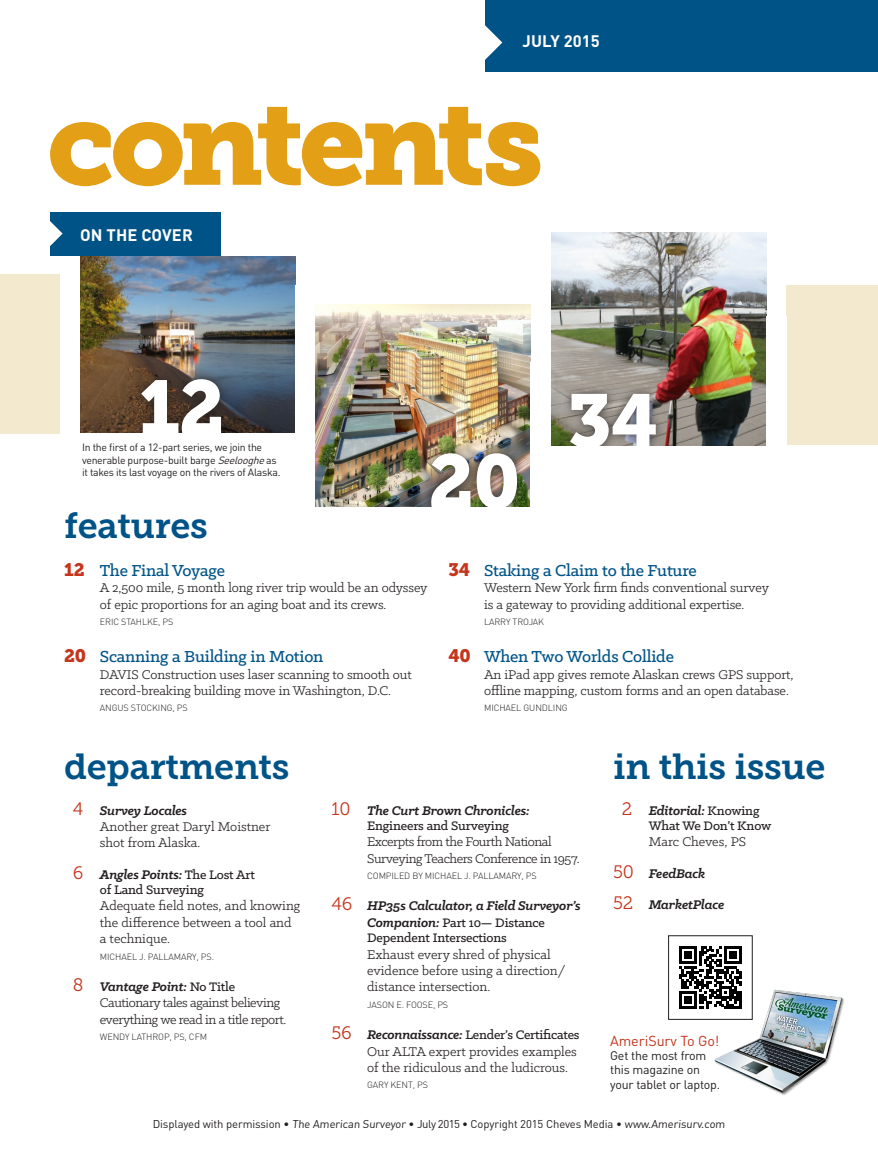
<style>
.page{position:relative;width:878px;height:1161px;background:#fff}
.page>*{position:absolute;margin:0;border:0;box-sizing:border-box;transform-origin:0 0}
.t1{font:119.1px "Museo Slab 900";letter-spacing:-.045em;color:#e39f15}
.t2{font:75px "Museo Slab 900";color:#fff}
.t3{font:36px "Museo Slab 700";letter-spacing:-.01em;color:#005387}
.t4{font:500 18px "Klinic Slab";letter-spacing:-.01em;color:#005387}
.t5{font:700 16.5px "DINOT";letter-spacing:.01em;color:#fff}
.t6{font:14.25px/16.4px "Klinic Slab";letter-spacing:-.005em;color:#231f20}
.t7{font:14.25px/16.4px "Klinic Slab";letter-spacing:-.03em;color:#231f20}
.t8{font:italic 700 14.25px "Klinic Slab";letter-spacing:-.01em;color:#231f20}
.t9{font:14.25px "DINOT";letter-spacing:-.005em;color:#c5351c}
.t10{font:500 13.95px/15.5px "Klinic Slab";letter-spacing:-.01em;color:#231f20}
.t11{font:12.3px/14.2px "DINOT";letter-spacing:-.015em;color:#231f20}
.t12{font:11.25px "DINOT";letter-spacing:-.01em;color:#231f20}
.t13{font:10.5px/12.6px "DINOT";letter-spacing:-.025em;color:#231f20}
.t14{font:300 9px "DINOT";letter-spacing:-.01em;color:#231f20}
.s1{font-style:italic}
.s2{font-family:"Museo Slab 900";font-weight:400;color:#c5351c}
.s3{font-family:"Museo Slab 300";font-weight:400;font-style:normal;font-size:18px;color:#c5351c}
.s4{font-weight:500;font-style:normal;font-size:13.95px}
.s5{font-weight:700;font-style:italic;font-size:14.25px}
.s6{font-family:"Museo Slab 300";font-weight:400;font-size:18px;color:#c5351c}
.s7{font-family:"Museo Slab 300";font-size:18px;color:#c5351c}
.s8{font-weight:700;font-style:italic}
.s9{font-weight:500;font-size:13.95px}
</style>
<div class="page">
<div style="left:485px;top:0;width:393px;height:71px;background:#005387"></div>
<div style="left:50px;top:213px;width:171px;height:43px;background:#005387"></div>
<div style="left:786px;top:285px;width:92px;height:160px;background:#f3e9ce"></div>
<div style="left:0;top:274px;width:60px;height:159px;background:#f3e9ce"></div>
<svg style="left:485px;top:25px;width:17px;height:35px"></svg>
<svg style="left:50px;top:221px;width:13px;height:25px"></svg>
<img style="left:80px;top:256px;width:215px;height:177px">
<img style="left:315px;top:304px;width:215px;height:203px">
<img style="left:551px;top:232px;width:215px;height:214px">
<div style="left:132px;top:370px;width:99px;height:73px;background:#231f20;opacity:.75"></div>
<div style="left:422px;top:444px;width:104px;height:74px;background:#231f20;opacity:.75"></div>
<div style="left:561px;top:384px;width:104px;height:73px;background:#231f20;opacity:.75"></div>
<div style="left:318px;top:507px;width:250px;height:29px;background:#fff"></div>
<div style="left:551px;top:446px;width:228px;height:29px;background:#fff"></div>
<div style="left:70px;top:433px;width:228px;height:29px;background:#fff"></div>
<img style="left:714px;top:986px;width:130px;height:109px">
<div style="left:668px;top:936px;width:84px;height:83px;background:#fff"></div>
<svg style="left:679px;top:946px;width:62px;height:63px"></svg>
<div style="left:668px;top:935px;width:84px;height:85px;border:1px solid #231f20"></div>
<p class="t5" style="left:522px;top:30px;width:79px">JULY 2015</p>
<h1 class="t1" style="left:47px;top:74px;width:498px">contents</h1>
<p class="t5" style="left:80px;top:224px;width:114px">ON THE COVER</p>
<h2 class="t2" style="left:139px;top:364px;width:87px">12</h2>
<p class="t13" style="left:82px;top:441px;width:200px">In the first of a 12-part series, we join the venerable purpose-built barge <span class="s1">Seelooghe</span>as it takes its last voyage on the rivers of Alaska.</p>
<h2 class="t2" style="left:428px;top:438px;width:93px">20</h2>
<h2 class="t2" style="left:567px;top:378px;width:92px">34</h2>
<h3 class="t3" style="left:64px;top:506px;width:145px">features</h3>
<p class="t4" style="left:64px;top:559px;width:162px"><span class="s2">12</span> The Final Voyage</p>
<p class="t6" style="left:100px;top:579px;width:329px">A 2,500 mile, 5 month long river trip would be an odyssey of epic proportions for an aging boat and its crews.</p>
<p class="t14" style="left:100px;top:616px;width:75px">ERIC STAHLKE, PS</p>
<p class="t4" style="left:64px;top:645px;width:261px"><span class="s2">20</span> Scanning a Building in Motion</p>
<p class="t6" style="left:100px;top:666px;width:313px">DAVIS Construction uses laser scanning to smooth out record-breaking building move in Washington, D.C.</p>
<p class="t14" style="left:100px;top:702px;width:89px">ANGUS STOCKING, PS</p>
<p class="t4" style="left:448px;top:559px;width:250px"><span class="s2">34</span> Staking a Claim to the Future</p>
<p class="t6" style="left:484px;top:579px;width:286px">Western New York firm finds conventional survey is a gateway to providing additional expertise.</p>
<p class="t14" style="left:484px;top:616px;width:62px">LARRY TROJAK</p>
<p class="t4" style="left:448px;top:645px;width:227px"><span class="s2">40</span> When Two Worlds Collide</p>
<p class="t6" style="left:484px;top:666px;width:311px">An iPad app gives remote Alaskan crews GPS support, offline mapping, custom forms and an open database.</p>
<p class="t14" style="left:484px;top:702px;width:85px">MICHAEL GUNDLING</p>
<h3 class="t3" style="left:64px;top:746px;width:227px">departments</h3>
<h3 class="t3" style="left:613px;top:746px;width:214px">in this issue</h3>
<p class="t8" style="left:621px;top:801px;width:139px"><span class="s3">2</span> Editorial: <span class="s4">Knowing</span></p>
<p class="t10" style="left:648px;top:818px;width:124px">What We Don’t Know</p>
<p class="t6" style="left:648px;top:833px;width:99px">Marc Cheves, PS</p>
<p class="t8" style="left:613px;top:864px;width:94px"><span class="s3">50</span> FeedBack</p>
<p class="t8" style="left:613px;top:896px;width:113px"><span class="s3">52</span> MarketPlace</p>
<p class="t8" style="left:331px;top:801px;width:200px"><span class="s3">10</span> The Curt Brown Chronicles:</p>
<p class="t10" style="left:367px;top:818px;width:143px">Engineers and Surveying</p>
<p class="t7" style="left:367px;top:833px;width:214px">Excerpts from the Fourth National<br>Surveying Teachers Conference in 1957.</p>
<p class="t14" style="left:367px;top:870px;width:171px">COMPILED BY MICHAEL J. PALLAMARY, PS</p>
<p class="t8" style="left:331px;top:897px;width:251px"><span class="s3">46</span> HP35s Calculator, a Field Surveyor’s</p>
<p class="t10" style="left:367px;top:914px;width:179px"><span class="s5">Companion:</span> Part 10— Distance<br>Dependent Intersections</p>
<p class="t6" style="left:367px;top:946px;width:199px">Exhaust every shred of physical evidence before using a direction/ distance intersection.</p>
<p class="t14" style="left:367px;top:998px;width:82px">JASON E. FOOSE, PS</p>
<p class="t10" style="left:331px;top:1027px;width:249px"><span class="s6">56</span> <span class="s5">Reconnaissance:</span> Lender’s Certificates</p>
<p class="t6" style="left:367px;top:1043px;width:211px">Our ALTA expert provides examples of the ridiculous and the ludicrous.</p>
<p class="t14" style="left:367px;top:1079px;width:62px">GARY KENT, PS</p>
<p class="t6" style="left:100px;top:802px;width:172px;text-indent:-27px"><span class="s7">4</span> <span class="s8">Survey Locales<br></span>Another great Daryl Moistner shot from Alaska.</p>
<p class="t8" style="left:73px;top:865px;width:183px"><span class="s3">6</span> Angles Points: <span class="s4">The Lost Art</span></p>
<p class="t10" style="left:100px;top:882px;width:106px">of Land Surveying</p>
<p class="t6" style="left:100px;top:898px;width:202px">Adequate field notes, and knowing the difference between a tool and a technique.</p>
<p class="t14" style="left:100px;top:950px;width:116px">MICHAEL J. PALLAMARY, PS.</p>
<p class="t7" style="left:100px;top:978px;width:188px;text-indent:-27px"><span class="s7">8</span> <span class="s8">Vantage Point:</span> <span class="s9">No Title<br></span>Cautionary tales against believing everything we read in a title report.</p>
<p class="t14" style="left:100px;top:1031px;width:109px">WENDY LATHROP, PS, CFM</p>
<p class="t9" style="left:610px;top:1031px;width:111px">AmeriSurv To Go!</p>
<p class="t11" style="left:610px;top:1048px;width:111px">Get the most from this magazine on your tablet or laptop.</p>
<p class="t12" style="left:153px;top:1116px;width:575px">Displayed with permission • The American Surveyor • July 2015 • Copyright 2015 Cheves Media • www.Amerisurv.com</p>
</div>
